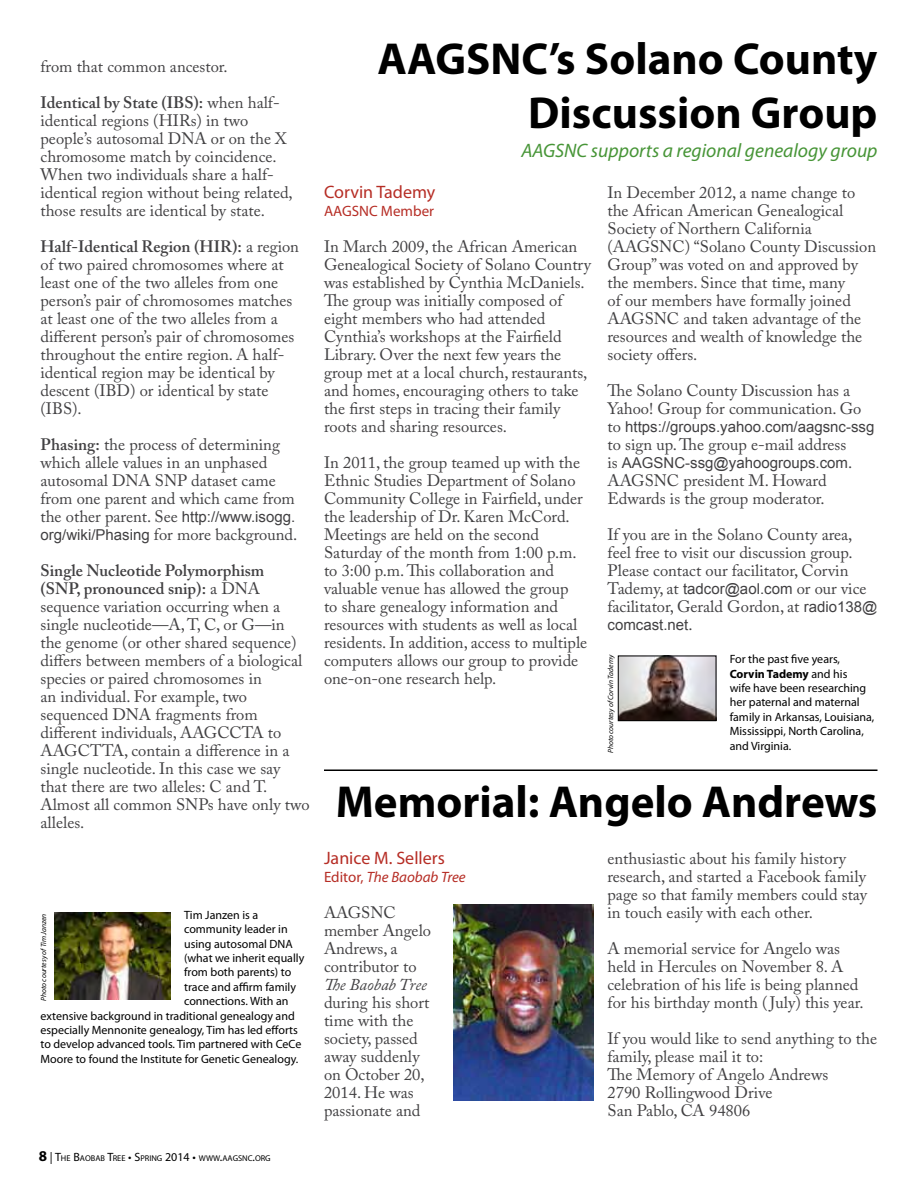
<style>
.page{position:relative;width:918px;height:1188px;background:#fff}
.page>*{position:absolute;margin:0;border:0;box-sizing:border-box;transform-origin:0 0}
.t1{font:700 45px/54px "Myriad Pro";color:#000;text-align:right}
.t2{font:italic 19.5px "Myriad Pro";color:#479537}
.t3{font:18px "Myriad Pro";color:#b62d25}
.t4{font:16.5px/18px "Adobe Caslon Pro";color:#414042}
.t5{font:italic 16.5px "Adobe Caslon Pro";color:#414042}
.t6{font:15px "Arial";color:#414042}
.t7{font:italic 15px "Myriad Pro";color:#b62d25}
.t8{font:15px "Myriad Pro";color:#b62d25}
.t9{font:12px/14.4px "Myriad Pro";color:#000}
.t10{font:8.4px "Myriad Pro";color:#000}
.t11{font:italic 7.5px "Myriad Pro";color:#000}
.s1{font-weight:600}
.s2{font-family:"Arial";font-size:15px}
.s3{font-weight:700;font-size:15px}
.s4{font-size:12px}
.s5{font-family:"Adobe Caslon Pro";font-size:16.5px}
.s6{font-weight:700}
.s7{font-style:normal}
</style>
<div class="page">
<img style="left:55px;top:913px;width:116px;height:87px">
<img style="left:620px;top:658px;width:94px;height:61px">
<div style="left:618px;top:656px;width:98px;height:65px;border:1px solid #000"></div>
<hr style="left:324px;top:770px;width:554px;height:1px;background:#000">
<img style="left:454px;top:904px;width:140px;height:197px">
<p class="t4" style="left:40px;top:48px;width:241px;line-height:36px">from that common ancestor.<br><span class="s1">Identical by State (IBS):</span> when half-</p>
<p class="t4" style="left:40px;top:111px;width:254px">identical regions (HIRs) in two people’s autosomal DNA or on the X chromosome match by coincidence.<br>When two individuals share a half&shy;identical region without being related, those results are identical by state.</p>
<p class="t4" style="left:40px;top:237px;width:260px"><span class="s1">Half-Identical Region (HIR):</span> a region of two paired chromosomes where at least one of the two alleles from one person’s pair of chromosomes matches at least one of the two alleles from a different person’s pair of chromosomes throughout the entire region. A half&shy;identical region may be identical by descent (IBD) or identical by state (IBS).</p>
<p class="t4" style="left:40px;top:435px;width:258px"><span class="s1">Phasing:</span> the process of determining which allele values in an unphased autosomal DNA SNP dataset came from one parent and which came from the other parent. See <span class="s2">http://www.isogg. org/wiki/Phasing</span> for more background.</p>
<p class="t4" style="left:41px;top:561px;width:271px"><span class="s1">Single Nucleotide Polymorphism<br>(SNP, pronounced snip):</span> a DNA sequence variation occurring when a single nucleotide—A, T, C, or G—in the genome (or other shared sequence) differs between members of a biological species or paired chromosomes in<br>an individual. For example, two sequenced DNA fragments from different individuals, AAGCCTA to<br>AAGCTTA, contain a difference in a single nucleotide. In this case we say that there are two alleles: C and T.<br>Almost all common SNPs have only two alleles.</p>
<p class="t9" style="left:184px;top:907px;width:76px">Tim Janzen is a</p>
<p class="t9" style="left:184px;top:922px;width:105px">community leader in</p>
<p class="t9" style="left:184px;top:936px;width:110px">using autosomal DNA</p>
<p class="t9" style="left:184px;top:951px;width:122px">(what we inherit equally</p>
<p class="t9" style="left:184px;top:965px;width:109px">from both parents) to</p>
<p class="t9" style="left:184px;top:979px;width:113px">trace and affirm family</p>
<p class="t9" style="left:184px;top:994px;width:106px">connections. With an</p>
<p class="t9" style="left:40px;top:1008px;width:256px">extensive background in traditional genealogy and</p>
<p class="t9" style="left:40px;top:1023px;width:259px">especially Mennonite genealogy, Tim has led efforts</p>
<p class="t9" style="left:40px;top:1037px;width:262px">to develop advanced tools. Tim partnered with CeCe</p>
<p class="t9" style="left:40px;top:1051px;width:259px">Moore to found the Institute for Genetic Genealogy.</p>
<p class="t11" style="left:39px;top:1001px;width:89px;rotate:-90deg">Photo courtesy of Tim Janzen</p>
<p class="t10" style="left:39px;top:1153px;width:233px"><span class="s3">8</span> <span class="s4">| T</span>HE <span class="s4">B</span>AOBAB <span class="s4">T</span>REE <span class="s4">• S</span>PRING <span class="s4">2014 •</span> WWW<span class="s4">.</span>AAGSNC<span class="s4">.</span>ORG</p>
<h1 class="t1" style="left:378px;top:31px;width:501px">AAGSNC’s Solano County<br>Discussion Group</h1>
<p class="t2" style="left:522px;top:138px;width:357px">AAGSNC supports a regional genealogy group</p>
<p class="t3" style="left:324px;top:181px;width:113px">Corvin Tademy</p>
<p class="t8" style="left:324px;top:202px;width:112px">AAGSNC Member</p>
<p class="t4" style="left:324px;top:237px;width:269px">In March 2009, the African American Genealogical Society of Solano Country was established by Cynthia McDaniels.<br>The group was initially composed of eight members who had attended Cynthia’s workshops at the Fairfield Library. Over the next few years the group met at a local church, restaurants, and homes, encouraging others to take the first steps in tracing their family roots and sharing resources.</p>
<p class="t4" style="left:324px;top:453px;width:265px">In 2011, the group teamed up with the Ethnic Studies Department of Solano Community College in Fairfield, under the leadership of Dr. Karen McCord.<br>Meetings are held on the second Saturday of the month from 1:00 p.m. to 3:00 p.m. This collaboration and valuable venue has allowed the group<br>to share genealogy information and resources with students as well as local residents. In addition, access to multiple computers allows our group to provide one-on-one research help.</p>
<p class="t4" style="left:608px;top:183px;width:270px">In December 2012, a name change to the African American Genealogical<br>Society of Northern California (AAGSNC) “Solano County Discussion<br>Group” was voted on and approved by the members. Since that time, many<br>of our members have formally joined<br>AAGSNC and taken advantage of the resources and wealth of knowledge the society offers.</p>
<p class="t4" style="left:608px;top:381px;width:255px">The Solano County Discussion has a<br>Yahoo! Group for communication. Go</p>
<p class="t6" style="left:608px;top:417px;width:268px"><span class="s5">to</span> https://groups.yahoo.com/aagsnc-ssg</p>
<p class="t4" style="left:608px;top:435px;width:240px">to sign up. The group e-mail address</p>
<p class="t6" style="left:608px;top:453px;width:246px"><span class="s5">is</span> AAGSNC-ssg@yahoogroups.com<span class="s5">.</span></p>
<p class="t4" style="left:608px;top:471px;width:221px">AAGSNC president M. Howard<br>Edwards is the group moderator.</p>
<p class="t4" style="left:607px;top:525px;width:271px">If you are in the Solano County area, feel free to visit our discussion group.<br>Please contact our facilitator, Corvin Tademy, at <span class="s2">tadcor@aol.com</span> or our vice facilitator, Gerald Gordon, at <span class="s2">radio138@</span></p>
<p class="t6" style="left:608px;top:615px;width:87px">comcast.net<span class="s5">.</span></p>
<p class="t9" style="left:730px;top:652px;width:146px">For the past five years,<br><span class="s6">Corvin Tademy</span> and his<br>wife have been researching her paternal and maternal family in Arkansas, Louisiana,<br>Mississippi, North Carolina, and Virginia.</p>
<p class="t11" style="left:606px;top:753px;width:100px;rotate:-90deg">Photo courtesy of Corvin Tademy</p>
<h1 class="t1" style="left:336px;top:773px;width:543px">Memorial: Angelo Andrews</h1>
<p class="t3" style="left:324px;top:847px;width:122px">Janice M. Sellers</p>
<p class="t7" style="left:324px;top:868px;width:143px"><span class="s7">Editor,</span> The Baobab Tree</p>
<p class="t4" style="left:324px;top:903px;width:109px">AAGSNC member Angelo<br>Andrews, a contributor to</p>
<p class="t5" style="left:324px;top:975px;width:105px">The Baobab Tree</p>
<p class="t4" style="left:324px;top:993px;width:107px">during his short time with the society, passed away suddenly on October 20,<br>2014. He was passionate and</p>
<p class="t4" style="left:608px;top:849px;width:261px">enthusiastic about his family history research, and started a Facebook family page so that family members could stay in touch easily with each other.</p>
<p class="t4" style="left:608px;top:939px;width:258px">A memorial service for Angelo was held in Hercules on November 8. A celebration of his life is being planned for his birthday month ( July) this year.</p>
<p class="t4" style="left:608px;top:1029px;width:271px">If you would like to send anything to the family, please mail it to:<br>The Memory of Angelo Andrews<br>2790 Rollingwood Drive<br>San Pablo, CA 94806</p>
</div>
